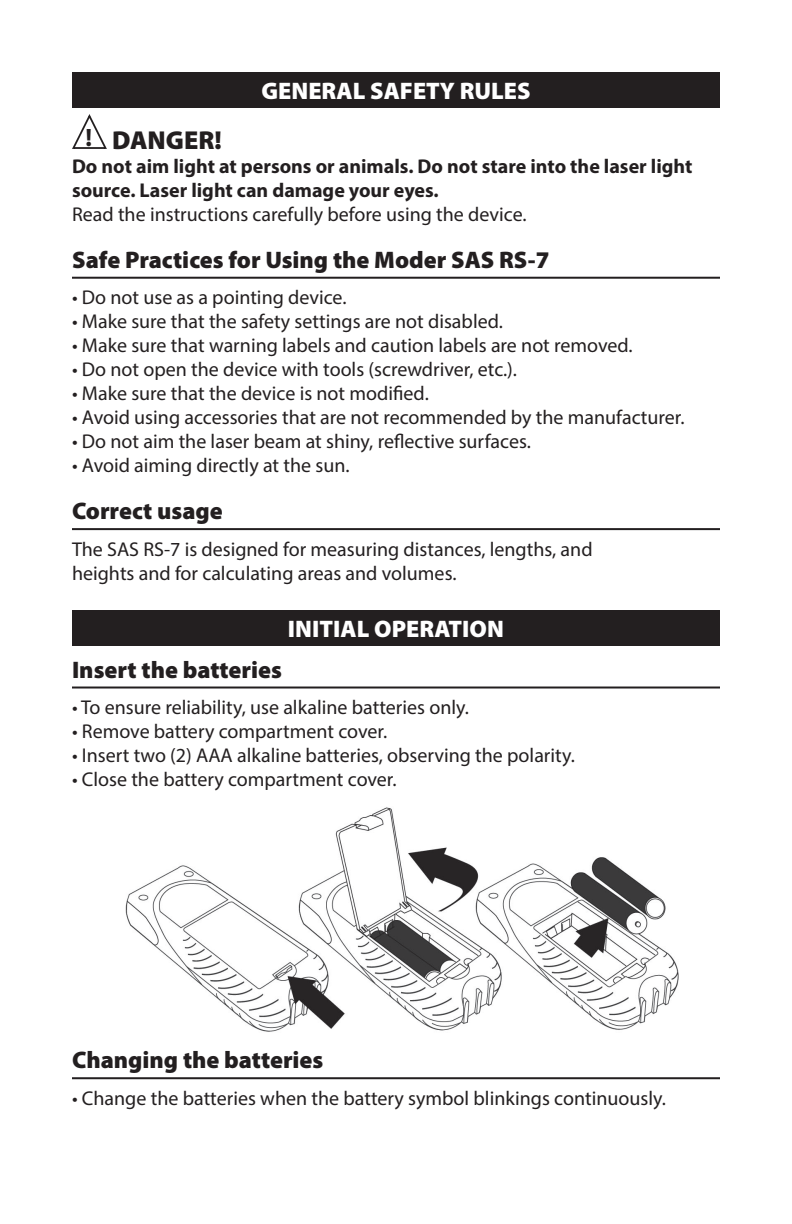
<style>
.page{position:relative;width:792px;height:1224px;background:#fff}
.page>*{position:absolute;margin:0;border:0;box-sizing:border-box;transform-origin:0 0}
.t1{font:900 26px "Myriad Pro";color:#231f20}
.t2{font:900 24px "Myriad Pro";color:#231f20}
.t3{font:900 24px "Myriad Pro";color:#fff}
.t4{font:20px/24px "Myriad Pro";color:#231f20}
.t5{font:700 20px/24px "Myriad Pro";color:#231f20}
.s1{font-weight:700;font-size:25.2px}
</style>
<div class="page">
<div style="left:72px;top:72px;width:648px;height:36px;background:#231f20"></div>
<div style="left:72px;top:610px;width:648px;height:36px;background:#231f20"></div>
<hr style="left:72px;top:277px;width:648px;height:2px;background:#231f20">
<hr style="left:72px;top:528px;width:648px;height:2px;background:#231f20">
<svg style="left:72px;top:114px;width:35px;height:35px"></svg>
<hr style="left:72px;top:687px;width:648px;height:2px;background:#231f20">
<img style="left:125px;top:807px;width:554px;height:225px">
<hr style="left:72px;top:1077px;width:648px;height:2px;background:#231f20">
<p class="t3" style="left:261px;top:75px;width:271px">GENERAL SAFETY RULES</p>
<h1 class="t1" style="left:86px;top:123px;width:138px"><span class="s1">!</span> DANGER!</h1>
<p class="t5" style="left:72px;top:154px;width:622px">Do not aim light at persons or animals. Do not stare into the laser light source. Laser light can damage your eyes.</p>
<p class="t4" style="left:72px;top:202px;width:456px">Read the instructions carefully before using the device.</p>
<p class="t2" style="left:72px;top:244px;width:479px">Safe Practices for Using the Moder SAS RS-7</p>
<p class="t4" style="left:72px;top:285px;width:276px">• Do not use as a pointing device.</p>
<p class="t4" style="left:72px;top:309px;width:432px">• Make sure that the safety settings are not disabled.</p>
<p class="t4" style="left:72px;top:333px;width:562px">• Make sure that warning labels and caution labels are not removed.</p>
<p class="t4" style="left:72px;top:357px;width:447px">• Do not open the device with tools (screwdriver, etc.).</p>
<p class="t4" style="left:72px;top:381px;width:358px">• Make sure that the device is not modified.</p>
<p class="t4" style="left:72px;top:405px;width:614px">• Avoid using accessories that are not recommended by the manufacturer.</p>
<p class="t4" style="left:72px;top:429px;width:460px">• Do not aim the laser beam at shiny, reflective surfaces.</p>
<p class="t4" style="left:72px;top:453px;width:279px">• Avoid aiming directly at the sun.</p>
<p class="t2" style="left:72px;top:495px;width:152px">Correct usage</p>
<p class="t4" style="left:72px;top:537px;width:522px">The SAS RS-7 is designed for measuring distances, lengths, and heights and for calculating areas and volumes.</p>
<p class="t3" style="left:288px;top:613px;width:218px">INITIAL OPERATION</p>
<p class="t2" style="left:72px;top:653px;width:211px">Insert the batteries</p>
<p class="t4" style="left:72px;top:695px;width:398px">• To ensure reliability, use alkaline batteries only.</p>
<p class="t4" style="left:72px;top:719px;width:317px">• Remove battery compartment cover.</p>
<p class="t4" style="left:72px;top:743px;width:504px">• Insert two (2) AAA alkaline batteries, observing the polarity.</p>
<p class="t4" style="left:72px;top:767px;width:326px">• Close the battery compartment cover.</p>
<p class="t2" style="left:72px;top:1044px;width:253px">Changing the batteries</p>
<p class="t4" style="left:72px;top:1086px;width:595px">• Change the batteries when the battery symbol blinkings continuously.</p>
</div>
